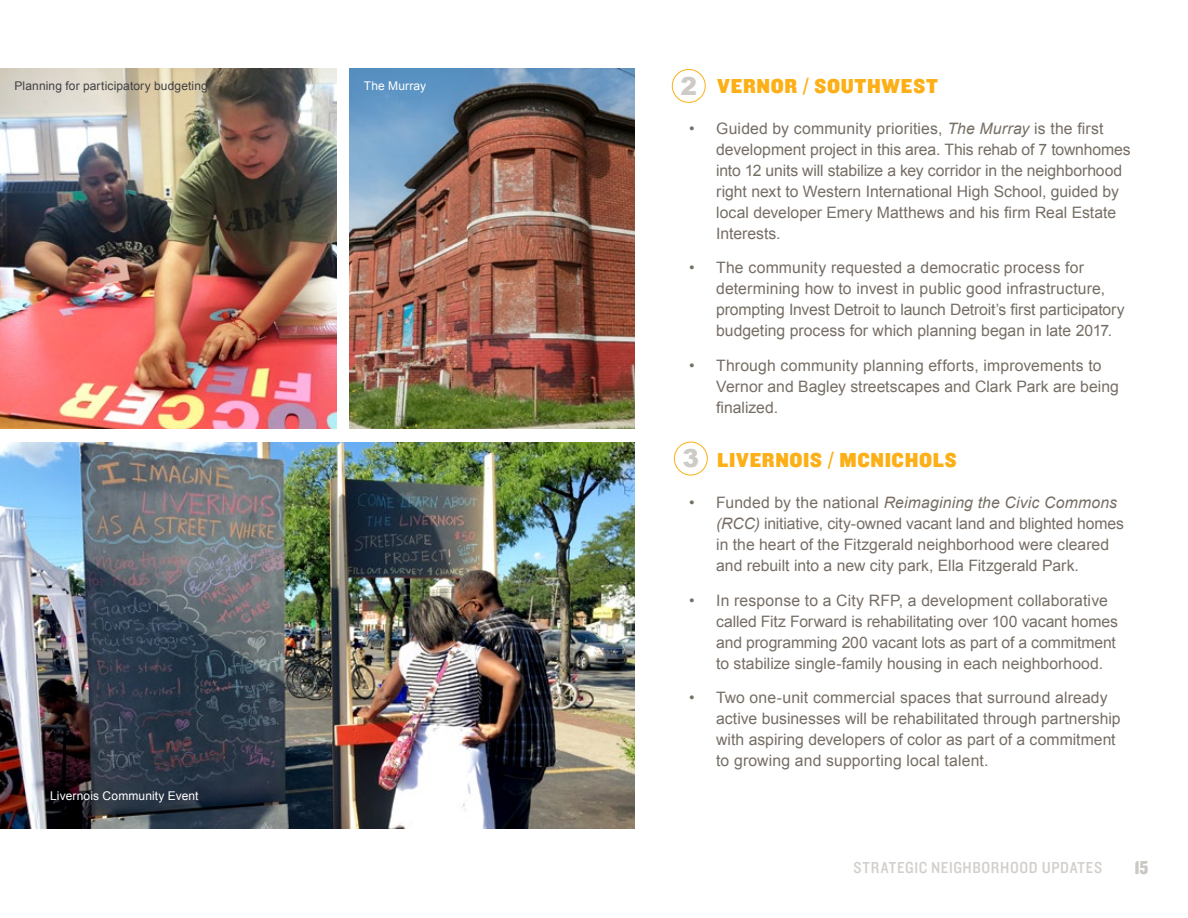
<style>
.page{position:relative;width:1188px;height:918px;background:#fff}
.page>*{position:absolute;margin:0;border:0;box-sizing:border-box;transform-origin:0 0}
.t1{font:900 24.9px "Arial";color:#cecac6}
.t2{font:21px "Knockout 71 Full Middlewt";letter-spacing:.03em;color:#fcaf17}
.t3{font:19.5px "Knockout 70 Full Welterwt";color:#cbc8c3}
.t4{font:16.5px "Knockout 30 Junior Welterwt";letter-spacing:.035em;color:#d2cfcb}
.t5{font:15.75px/21px "Arial";color:#766e65}
.t6{font:12px "Arial";letter-spacing:.01em;color:#414042}
.t7{font:12px "Arial";letter-spacing:.01em;color:#fff}
.s1{font-style:italic}
</style>
<div class="page">
<img style="left:0;top:68px;width:337px;height:361px">
<img style="left:0;top:442px;width:634px;height:387px">
<div style="left:672px;top:69px;width:34px;height:34px;border:1px solid #fcaf17;border-radius:50%"></div>
<div style="left:674px;top:442px;width:34px;height:33px;border:1px solid #fcaf17;border-radius:50%"></div>
<img style="left:350px;top:68px;width:284px;height:361px">
<p class="t6" style="left:15px;top:78px;width:195px">Planning for participatory budgeting</p>
<p class="t7" style="left:364px;top:78px;width:64px">The Murray</p>
<p class="t7" style="left:50px;top:788px;width:150px">Livernois Community Event</p>
<h1 class="t1" style="left:680px;top:68px;width:18px">2</h1>
<h2 class="t2" style="left:717px;top:72px;width:222px">VERNOR / SOUTHWEST</h2>
<p class="t5" style="left:716px;top:118px;width:416px;text-indent:-27px">• Guided by community priorities, <span class="s1">The Murray</span> is the first development project in this area. This rehab of 7 townhomes into 12 units will stabilize a key corridor in the neighborhood right next to Western International High School, guided by local developer Emery Matthews and his firm Real Estate Interests.</p>
<p class="t5" style="left:716px;top:257px;width:410px;text-indent:-27px">• The community requested a democratic process for determining how to invest in public good infrastructure, prompting Invest Detroit to launch Detroit’s first participatory budgeting process for which planning began in late 2017.</p>
<p class="t5" style="left:716px;top:355px;width:404px;text-indent:-27px">• Through community planning efforts, improvements to<br>Vernor and Bagley streetscapes and Clark Park are being finalized.</p>
<h2 class="t2" style="left:717px;top:446px;width:241px">LIVERNOIS / MCNICHOLS</h2>
<p class="t5" style="left:716px;top:492px;width:409px;text-indent:-27px">• Funded by the national <span class="s1">Reimagining the Civic Commons (RCC)</span> initiative, city-owned vacant land and blighted homes in the heart of the Fitzgerald neighborhood were cleared and rebuilt into a new city park, Ella Fitzgerald Park.</p>
<p class="t5" style="left:716px;top:590px;width:403px;text-indent:-27px">• In response to a City RFP, a development collaborative called Fitz Forward is rehabilitating over 100 vacant homes and programming 200 vacant lots as part of a commitment to stabilize single-family housing in each neighborhood.</p>
<p class="t5" style="left:716px;top:687px;width:406px;text-indent:-27px">• Two one-unit commercial spaces that surround already active businesses will be rehabilitated through partnership with aspiring developers of color as part of a commitment to growing and supporting local talent.</p>
<h1 class="t1" style="left:683px;top:440px;width:18px">3</h1>
<p class="t4" style="left:854px;top:856px;width:250px">STRATEGIC NEIGHBORHOOD UPDATES</p>
<p class="t3" style="left:1134px;top:855px;width:16px">15</p>
</div>
